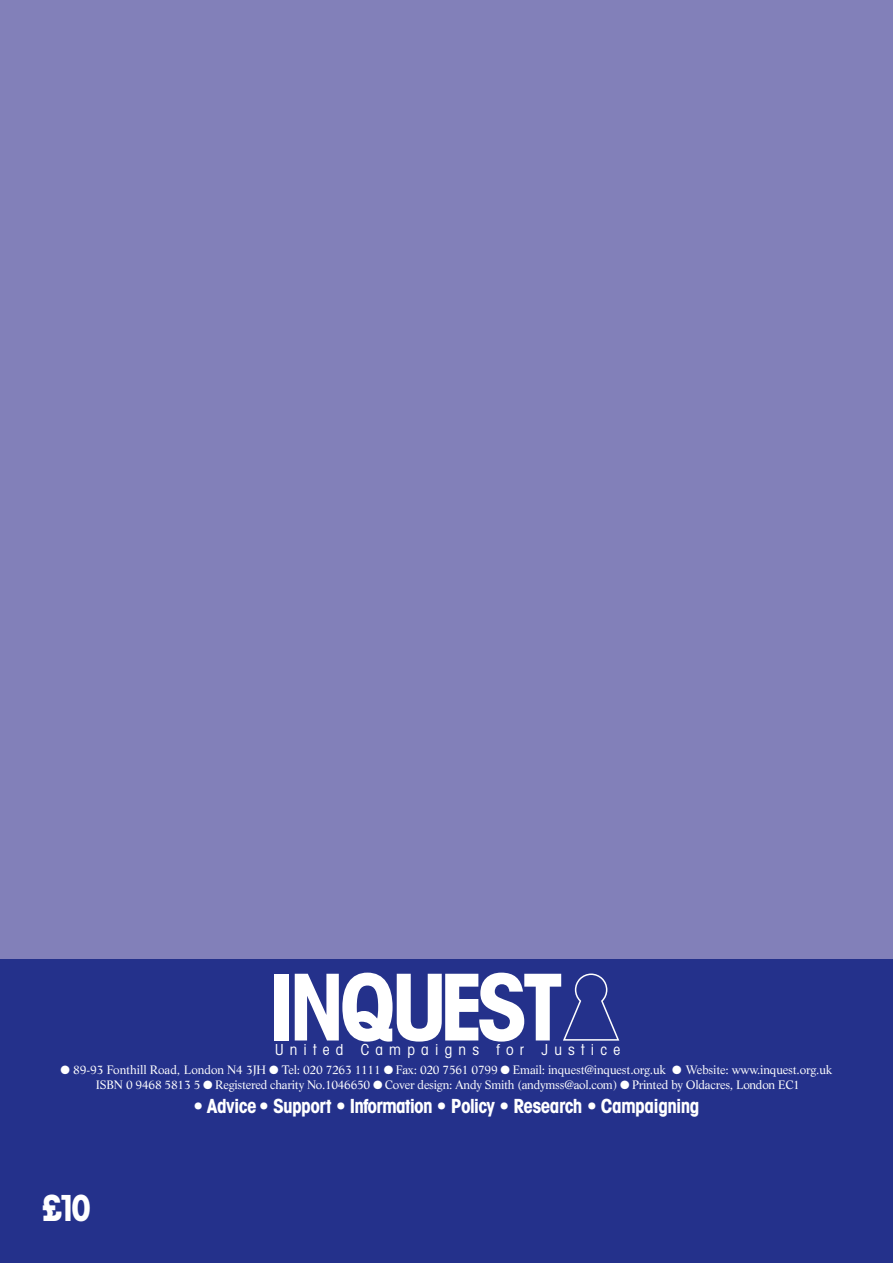
<style>
.page{position:relative;width:893px;height:1263px;background:#fff}
.page>*{position:absolute;margin:0;border:0;box-sizing:border-box;transform-origin:0 0}
.t1{font:700 condensed 92.25px "Avant Garde";letter-spacing:-.065em;color:#fff}
.t2{font:700 condensed 36px "Avant Garde";color:#fff}
.t3{font:700 condensed 19.5px "Avant Garde";letter-spacing:-.03em;color:#fff}
.t4{font:condensed 15.15px "Avant Garde";letter-spacing:.41em;color:#fff}
.t5{font:12px/15px "Life";letter-spacing:-.015em;color:#fff;text-align:center}
</style>
<div class="page">
<div style="left:0;top:0;width:893px;height:1083px;background:#8280b9"></div>
<div style="left:0;top:960px;width:893px;height:303px;background:#24318b"></div>
<svg style="left:563px;top:973px;width:56px;height:68px"></svg>
<h1 class="t1" style="left:269px;top:974px;width:296px">INQUEST</h1>
<p class="t4" style="left:275px;top:1044px;width:347px">United Campaigns for Justice</p>
<p class="t5" style="left:61px;top:1064px;width:773px">● 89-93 Fonthill Road, London N4 3JH ● Tel: 020 7263 1111 ● Fax: 020 7561 0799 ● Email: inquest@inquest.org.uk ● Website: www.inquest.org.uk<br>ISBN 0 9468 5813 5 ● Registered charity No.1046650 ● Cover design: Andy Smith (andymss@aol.com) ● Printed by Oldacres, London EC1</p>
<h2 class="t2" style="left:43px;top:1194px;width:50px">£10</h2>
<h3 class="t3" style="left:194px;top:1098px;width:507px">• Advice• Support • Information • Policy • Research • Campaigning</h3>
</div>
